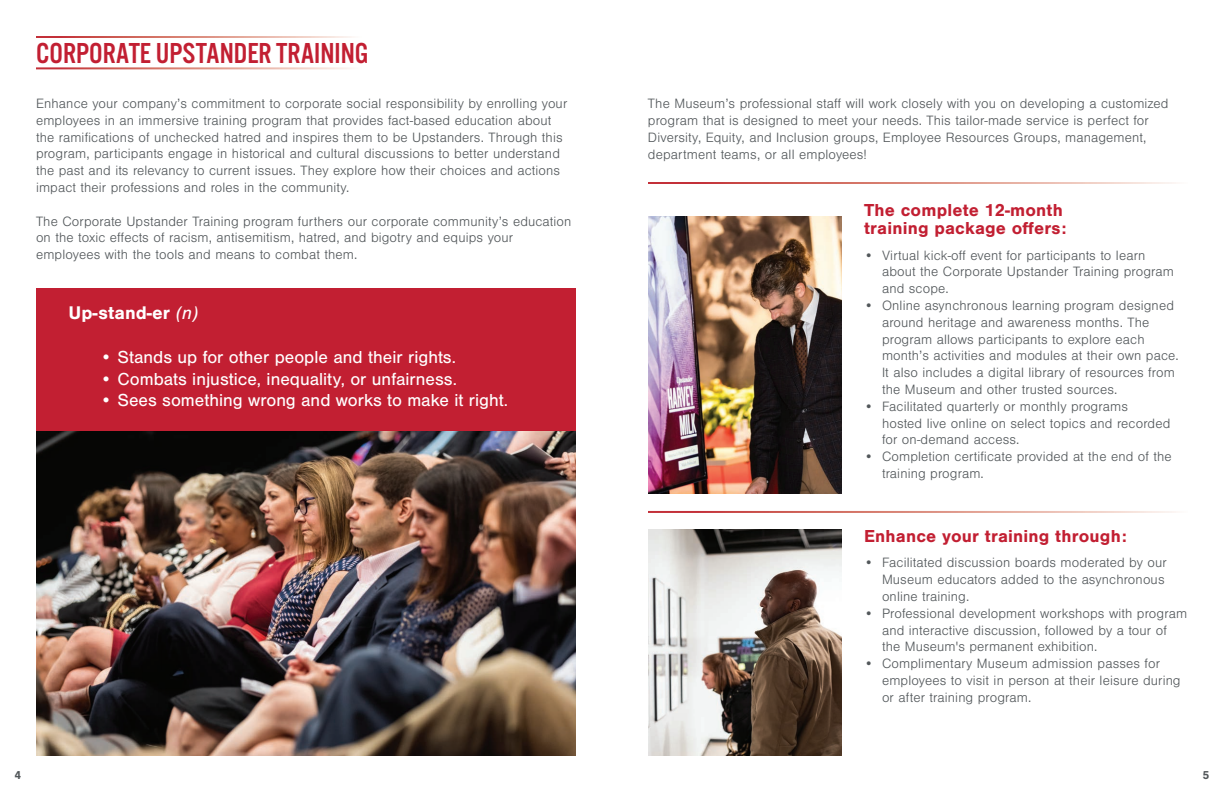
<style>
.page{position:relative;width:1224px;height:792px;background:#fff}
.page>*{position:absolute;margin:0;border:0;box-sizing:border-box;transform-origin:0 0}
.t1{font:30px "Alternate Got No 3 D";color:#c21f32}
.t2{font:700 19px "Nimbus San";color:#fff}
.t3{font:18px "Nimbus San";color:#fff}
.t4{font:700 18px/18px "Nimbus San";letter-spacing:.01em;color:#c21f32}
.t5{font:300 14px/16.8px "Nimbus San";letter-spacing:.01em;color:#52575a}
.t6{font:700 12px "Nimbus San";color:#52575a}
.s1{font-weight:400;font-style:italic}
</style>
<div class="page">
<img style="left:36px;top:431px;width:539px;height:325px">
<div style="left:36px;top:288px;width:540px;height:143px;background:#c21f32"></div>
<img style="left:648px;top:216px;width:194px;height:278px">
<img style="left:648px;top:530px;width:194px;height:226px">
<h1 class="t1" style="left:36px;top:38px;width:334px">CORPORATE UPSTANDER TRAINING</h1>
<p class="t5" style="left:36px;top:95px;width:533px">Enhance your company’s commitment to corporate social responsibility by enrolling your employees in an immersive training program that provides fact-based education about the ramifications of unchecked hatred and inspires them to be Upstanders. Through this program, participants engage in historical and cultural discussions to better understand the past and its relevancy to current issues. They explore how their choices and actions impact their professions and roles in the community.</p>
<p class="t5" style="left:36px;top:213px;width:537px">The Corporate Upstander Training program furthers our corporate community’s education on the toxic effects of racism, antisemitism, hatred, and bigotry and equips your employees with the tools and means to combat them.</p>
<h2 class="t2" style="left:69px;top:302px;width:131px">Up-stand-er <span class="s1">(n)</span></h2>
<p class="t3" style="left:100px;top:347px;width:358px">• Stands up for other people and their rights.</p>
<p class="t3" style="left:100px;top:369px;width:359px">• Combats injustice, inequality, or unfairness.</p>
<p class="t3" style="left:100px;top:390px;width:410px">• Sees something wrong and works to make it right.</p>
<p class="t5" style="left:648px;top:96px;width:522px">The Museum’s professional staff will work closely with you on developing a customized program that is designed to meet your needs. This tailor-made service is perfect for Diversity, Equity, and Inclusion groups, Employee Resources Groups, management, department teams, or all employees!</p>
<p class="t4" style="left:864px;top:201px;width:204px">The complete 12-month training package offers:</p>
<p class="t5" style="left:882px;top:247px;width:294px;text-indent:-18px">• Virtual kick-off event for participants to learn about the Corporate Upstander Training program and scope.</p>
<p class="t5" style="left:882px;top:297px;width:298px;text-indent:-18px">• Online asynchronous learning program designed around heritage and awareness months. The program allows participants to explore each month’s activities and modules at their own pace.<br>It also includes a digital library of resources from the Museum and other trusted sources.</p>
<p class="t5" style="left:882px;top:398px;width:290px;text-indent:-18px">• Facilitated quarterly or monthly programs hosted live online on select topics and recorded for on-demand access.</p>
<p class="t5" style="left:882px;top:449px;width:291px;text-indent:-18px">• Completion certificate provided at the end of the training program.</p>
<p class="t4" style="left:864px;top:527px;width:264px">Enhance your training through:</p>
<p class="t5" style="left:882px;top:555px;width:286px;text-indent:-18px">• Facilitated discussion boards moderated by our<br>Museum educators added to the asynchronous online training.</p>
<p class="t5" style="left:882px;top:605px;width:307px;text-indent:-18px">• Professional development workshops with program and interactive discussion, followed by a tour of the Museum's permanent exhibition.</p>
<p class="t5" style="left:882px;top:656px;width:300px;text-indent:-18px">• Complimentary Museum admission passes for employees to visit in person at their leisure during or after training program.</p>
<p class="t6" style="left:15px;top:768px;width:8px">4</p>
<p class="t6" style="left:1203px;top:768px;width:8px">5</p>
</div>
